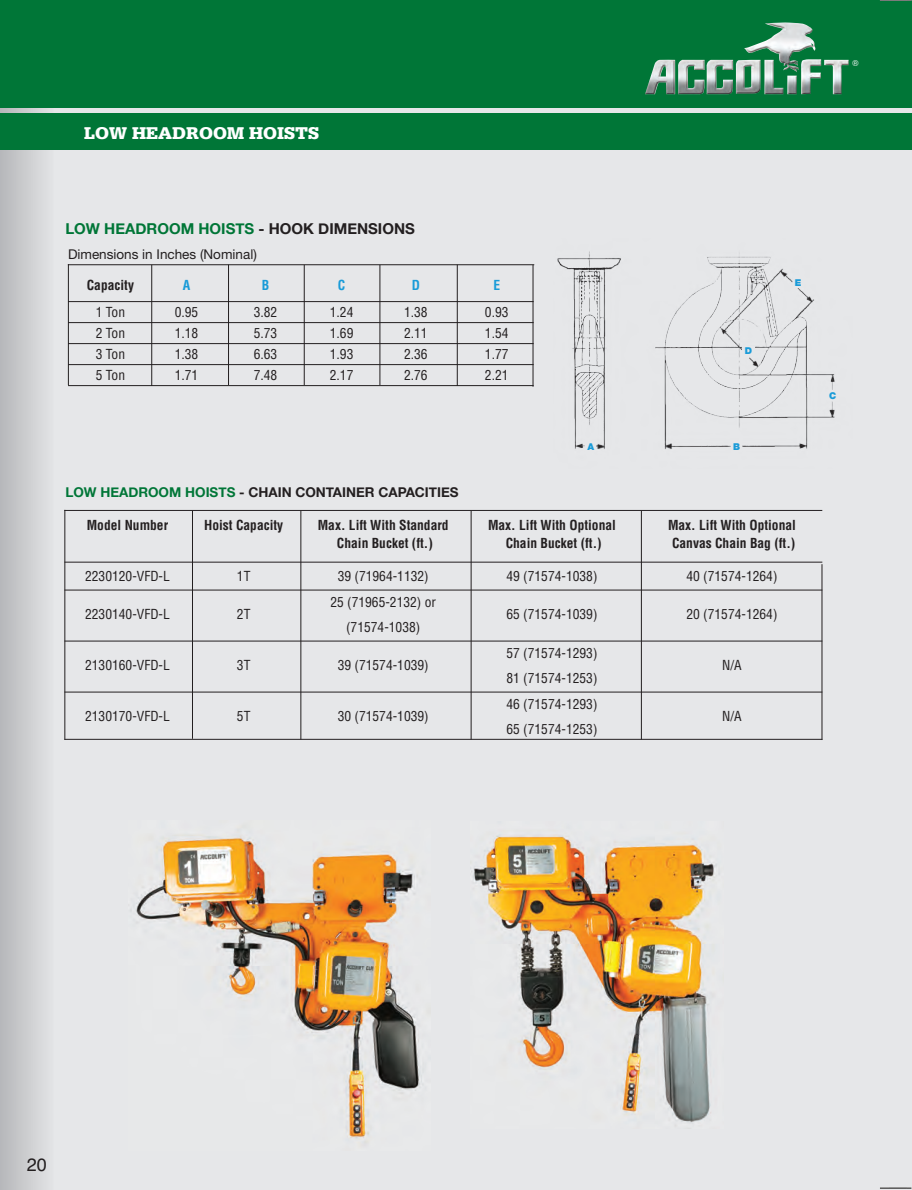
<style>
.page{position:relative;width:912px;height:1190px;background:#e6e7e9}
.page>*{position:absolute;margin:0;border:0;box-sizing:border-box;transform-origin:0 0}
.t1{font:900 18px "Serifa";color:#fff}
.t2{font:18px "Helvetica";color:#231f20}
.t3{font:700 15px "Helvetica Neue";color:#007637}
.t4{font:condensed 13.5px "Helvetica";color:#231f20}
.t5{font:700 condensed 13.5px "Helvetica";color:#231f20}
.t6{font:700 13.5px "Helvetica Neue";color:#231f20}
.t7{font:13.5px "Helvetica Neue";color:#231f20}
.t8{font:700 condensed 13.5px "Helvetica";color:#199bd8}
.t9{font:900 9.45px "Helvetica Neue";color:#199bd8}
.t10{font:8.25px "Helvetica";color:#fff}
.s1{color:#231f20}
.s2{color:#007637}
</style>
<div class="page">
<div style="left:0;top:0;width:54px;height:1190px;background:linear-gradient(to right,#b6b7ba,#e2e3e5)"></div>
<div style="left:0;top:0;width:912px;height:108px;background:#007637"></div>
<img style="left:645px;top:22px;width:204px;height:72px">
<div style="left:0;top:113px;width:912px;height:37px;background:#007637"></div>
<hr style="left:68px;top:301px;width:466px;height:1px;background:#231f20">
<hr style="left:68px;top:322px;width:466px;height:1px;background:#231f20">
<hr style="left:68px;top:343px;width:466px;height:1px;background:#231f20">
<hr style="left:68px;top:364px;width:466px;height:1px;background:#231f20">
<hr style="left:68px;top:385px;width:466px;height:1px;background:#231f20">
<hr style="left:68px;top:264px;width:1px;height:121px;background:#231f20">
<hr style="left:151px;top:265px;width:1px;height:121px;background:#231f20">
<hr style="left:228px;top:265px;width:1px;height:120px;background:#231f20">
<hr style="left:304px;top:265px;width:1px;height:120px;background:#231f20">
<hr style="left:380px;top:265px;width:1px;height:120px;background:#231f20">
<hr style="left:457px;top:265px;width:1px;height:121px;background:#231f20">
<hr style="left:533px;top:265px;width:1px;height:122px;background:#231f20">
<hr style="left:68px;top:264px;width:466px;height:1px;background:#231f20">
<img style="left:557px;top:251px;width:278px;height:198px">
<div style="left:586px;top:442px;width:10px;height:10px;background:#e6e7e9"></div>
<div style="left:731px;top:442px;width:10px;height:10px;background:#e6e7e9"></div>
<div style="left:827px;top:390px;width:11px;height:11px;background:#e6e7e9"></div>
<div style="left:793px;top:278px;width:10px;height:10px;background:#e6e7e9"></div>
<div style="left:742px;top:346px;width:12px;height:10px;background:#e6e7e9"></div>
<hr style="left:64px;top:562px;width:758px;height:1px;background:#231f20">
<hr style="left:64px;top:590px;width:758px;height:1px;background:#231f20">
<hr style="left:64px;top:641px;width:758px;height:1px;background:#231f20">
<hr style="left:64px;top:692px;width:758px;height:1px;background:#231f20">
<hr style="left:64px;top:739px;width:758px;height:1px;background:#231f20">
<hr style="left:64px;top:510px;width:1px;height:230px;background:#231f20">
<hr style="left:192px;top:511px;width:1px;height:228px;background:#231f20">
<hr style="left:300px;top:511px;width:1px;height:228px;background:#231f20">
<hr style="left:471px;top:511px;width:1px;height:228px;background:#231f20">
<hr style="left:641px;top:511px;width:1px;height:228px;background:#231f20">
<hr style="left:822px;top:564px;width:1px;height:176px;background:#231f20">
<hr style="left:64px;top:510px;width:758px;height:1px;background:#231f20">
<img style="left:470px;top:835px;width:247px;height:288px">
<img style="left:136px;top:835px;width:284px;height:308px">
<svg style="left:880px;top:0;width:32px;height:1px"></svg>
<svg style="left:880px;top:1187px;width:32px;height:2px"></svg>
<h1 class="t1" style="left:84px;top:127px;width:237px">LOW HEADROOM HOISTS</h1>
<p class="t10" style="left:853px;top:58px;width:8px">®</p>
<p class="t3" style="left:65px;top:220px;width:351px">LOW HEADROOM HOISTS <span class="s1">- HOOK DIMENSIONS</span></p>
<p class="t7" style="left:68px;top:249px;width:190px">Dimensions in Inches (Nominal)</p>
<p class="t5" style="left:87px;top:278px;width:49px">Capacity</p>
<p class="t8" style="left:183px;top:278px;width:9px">A</p>
<p class="t8" style="left:262px;top:278px;width:9px">B</p>
<p class="t8" style="left:338px;top:278px;width:9px">C</p>
<p class="t8" style="left:412px;top:278px;width:10px">D</p>
<p class="t8" style="left:493px;top:278px;width:8px">E</p>
<p class="t4" style="left:96px;top:305px;width:31px">1 Ton</p>
<p class="t4" style="left:175px;top:305px;width:25px">0.95</p>
<p class="t4" style="left:254px;top:305px;width:25px">3.82</p>
<p class="t4" style="left:330px;top:305px;width:25px">1.24</p>
<p class="t4" style="left:404px;top:305px;width:25px">1.38</p>
<p class="t4" style="left:485px;top:305px;width:25px">0.93</p>
<p class="t4" style="left:96px;top:326px;width:31px">2 Ton</p>
<p class="t4" style="left:175px;top:326px;width:25px">1.18</p>
<p class="t4" style="left:254px;top:326px;width:25px">5.73</p>
<p class="t4" style="left:330px;top:326px;width:25px">1.69</p>
<p class="t4" style="left:404px;top:326px;width:25px">2.11</p>
<p class="t4" style="left:485px;top:326px;width:25px">1.54</p>
<p class="t4" style="left:96px;top:347px;width:31px">3 Ton</p>
<p class="t4" style="left:175px;top:347px;width:25px">1.38</p>
<p class="t4" style="left:254px;top:347px;width:25px">6.63</p>
<p class="t4" style="left:330px;top:347px;width:25px">1.93</p>
<p class="t4" style="left:404px;top:347px;width:25px">2.36</p>
<p class="t4" style="left:485px;top:347px;width:25px">1.77</p>
<p class="t4" style="left:96px;top:368px;width:31px">5 Ton</p>
<p class="t4" style="left:175px;top:368px;width:25px">1.71</p>
<p class="t4" style="left:254px;top:368px;width:25px">7.48</p>
<p class="t4" style="left:330px;top:368px;width:25px">2.17</p>
<p class="t4" style="left:404px;top:368px;width:25px">2.76</p>
<p class="t4" style="left:485px;top:368px;width:25px">2.21</p>
<p class="t6" style="left:65px;top:483px;width:395px"><span class="s2">LOW HEADROOM HOISTS</span> - CHAIN CONTAINER CAPACITIES</p>
<p class="t9" style="left:745px;top:347px;width:9px">D</p>
<p class="t9" style="left:587px;top:443px;width:8px">A</p>
<p class="t9" style="left:733px;top:443px;width:8px">B</p>
<p class="t9" style="left:795px;top:279px;width:8px">E</p>
<p class="t5" style="left:87px;top:517px;width:83px">Model Number</p>
<p class="t5" style="left:204px;top:517px;width:81px">Hoist Capacity</p>
<p class="t5" style="left:318px;top:517px;width:132px">Max. Lift With Standard</p>
<p class="t5" style="left:488px;top:517px;width:129px">Max. Lift With Optional</p>
<p class="t5" style="left:668px;top:517px;width:129px">Max. Lift With Optional</p>
<p class="t5" style="left:337px;top:535px;width:97px">Chain Bucket (ft.)</p>
<p class="t5" style="left:506px;top:535px;width:97px">Chain Bucket (ft.)</p>
<p class="t5" style="left:672px;top:535px;width:125px">Canvas Chain Bag (ft.)</p>
<p class="t4" style="left:85px;top:568px;width:86px">2230120-VFD-L</p>
<p class="t4" style="left:237px;top:568px;width:15px">1T</p>
<p class="t4" style="left:338px;top:568px;width:93px">39 (71964-1132)</p>
<p class="t4" style="left:506px;top:568px;width:93px">49 (71574-1038)</p>
<p class="t4" style="left:686px;top:568px;width:93px">40 (71574-1264)</p>
<p class="t4" style="left:85px;top:606px;width:86px">2230140-VFD-L</p>
<p class="t4" style="left:237px;top:606px;width:15px">2T</p>
<p class="t4" style="left:330px;top:594px;width:107px">25 (71965-2132) or</p>
<p class="t4" style="left:506px;top:606px;width:93px">65 (71574-1039)</p>
<p class="t4" style="left:686px;top:606px;width:93px">20 (71574-1264)</p>
<p class="t4" style="left:346px;top:619px;width:76px">(71574-1038)</p>
<p class="t4" style="left:85px;top:657px;width:86px">2130160-VFD-L</p>
<p class="t4" style="left:237px;top:657px;width:15px">3T</p>
<p class="t4" style="left:338px;top:657px;width:93px">39 (71574-1039)</p>
<p class="t4" style="left:85px;top:708px;width:86px">2130170-VFD-L</p>
<p class="t4" style="left:237px;top:708px;width:15px">5T</p>
<p class="t4" style="left:338px;top:708px;width:93px">30 (71574-1039)</p>
<p class="t4" style="left:506px;top:645px;width:93px">57 (71574-1293)</p>
<p class="t4" style="left:506px;top:670px;width:93px">81 (71574-1253)</p>
<p class="t4" style="left:506px;top:696px;width:93px">46 (71574-1293)</p>
<p class="t4" style="left:506px;top:721px;width:93px">65 (71574-1253)</p>
<p class="t4" style="left:722px;top:657px;width:21px">N/A</p>
<p class="t4" style="left:722px;top:708px;width:21px">N/A</p>
<p class="t9" style="left:829px;top:392px;width:9px">C</p>
<h1 class="t2" style="left:27px;top:1154px;width:22px">20</h1>
</div>
